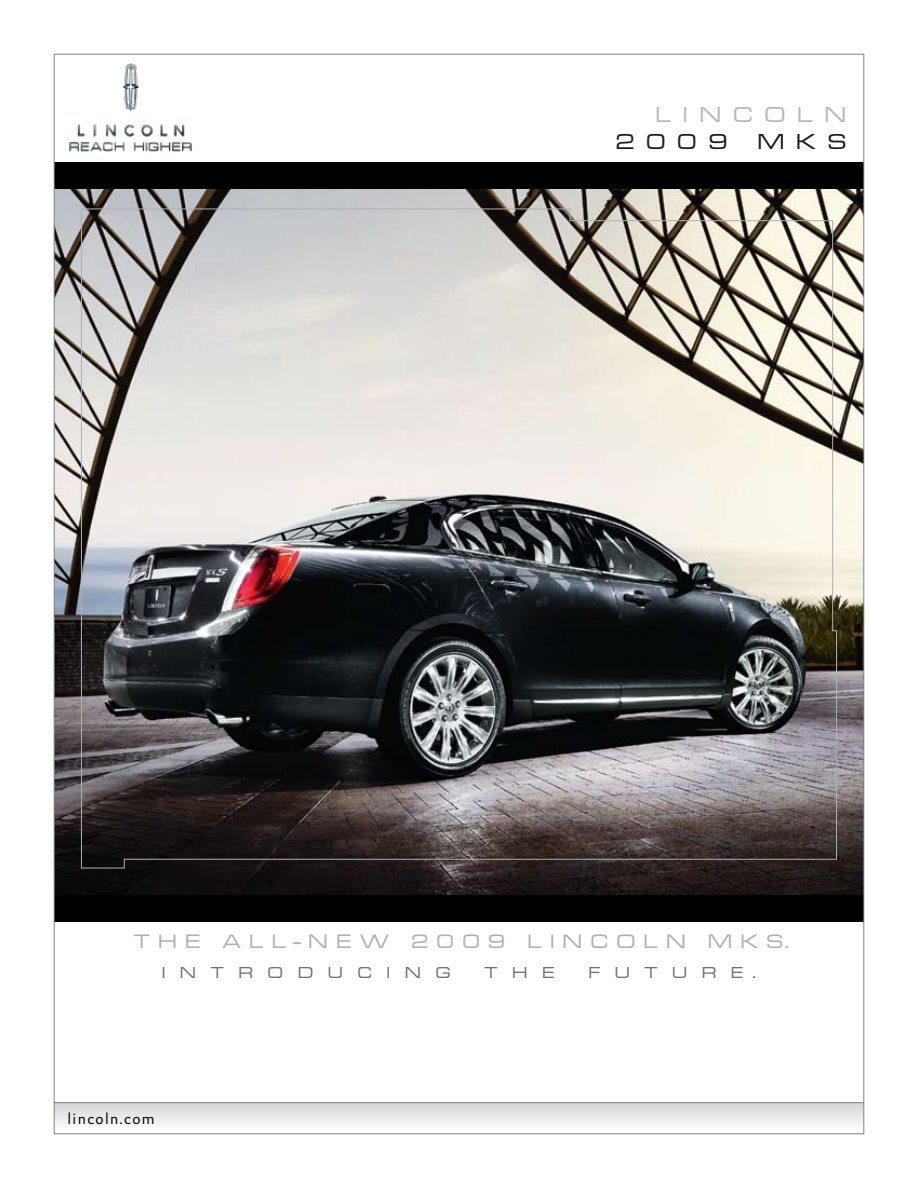
<style>
.page{position:relative;width:918px;height:1188px;background:#fff}
.page>*{position:absolute;margin:0;border:0;box-sizing:border-box;transform-origin:0 0}
.t1{font:500 expanded 22.5px "Microgramma DOT";letter-spacing:.55em;color:#aeb0b2}
.t2{font:500 expanded 22.5px "Microgramma DOT";letter-spacing:.55em;color:#000}
.t3{font:500 expanded 20.25px "Microgramma DOT";letter-spacing:.435em;color:#aeb0b2}
.t4{font:500 expanded 16.5px "Microgramma DOT";letter-spacing:.92em;color:#717074}
.t5{font:15px "DTL Documenta Sans TOT";letter-spacing:.09em;color:#000}
</style>
<div class="page">
<svg style="left:56px;top:1103px;width:806px;height:22px"></svg>
<div style="left:54px;top:162px;width:810px;height:27px;background:#000"></div>
<hr style="left:54px;top:1102px;width:810px;height:1px;background:#808285">
<img style="left:69px;top:63px;width:123px;height:89px">
<img style="left:56px;top:189px;width:806px;height:707px">
<svg style="left:81px;top:208px;width:756px;height:661px;background:#8b8986"></svg>
<div style="left:54px;top:896px;width:810px;height:26px;background:#000"></div>
<p class="t1" style="left:656px;top:101px;width:192px">LINCOLN</p>
<p class="t2" style="left:615px;top:128px;width:114px">2009</p>
<p class="t2" style="left:758px;top:128px;width:90px">MKS</p>
<p class="t3" style="left:134px;top:928px;width:657px">THE ALL-NEW 2009 LINCOLN MKS.</p>
<p class="t4" style="left:162px;top:962px;width:290px">INTRODUCING</p>
<p class="t4" style="left:485px;top:962px;width:71px">THE</p>
<p class="t4" style="left:589px;top:962px;width:169px">FUTURE.</p>
<p class="t5" style="left:68px;top:1110px;width:89px">lincoln.com</p>
</div>
